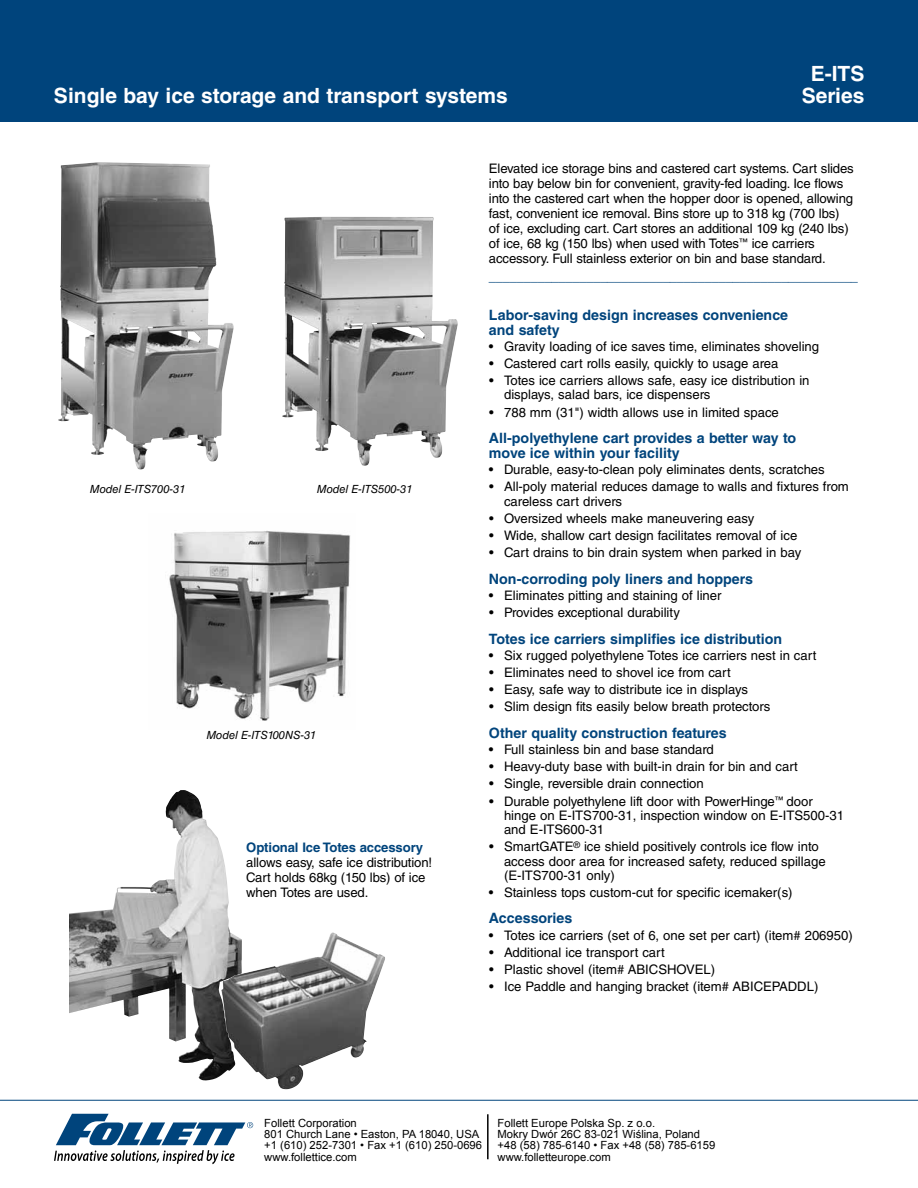
<style>
.page{position:relative;width:918px;height:1188px;background:#fff}
.page>*{position:absolute;margin:0;border:0;box-sizing:border-box;transform-origin:0 0}
.t1{font:700 21px/22.5px "Helvetica LT Std";color:#fff;text-align:center}
.t2{font:700 14.25px/15px "Helvetica LT Std";color:#00447c}
.t3{font:13.2px/15px "Helvetica LT Std";color:#000}
.t4{font:700 13.2px "Helvetica LT Std";letter-spacing:-.01em;color:#00447c}
.t5{font:12.75px "Helvetica LT Std";color:#00447c}
.t6{font:11.25px/11.2px "Arial";color:#000}
.t7{font:italic 11.25px "Helvetica LT Std";letter-spacing:-.01em;color:#000}
</style>
<div class="page">
<hr style="left:0;top:1100px;width:918px;height:1px;background:#00447c">
<div style="left:0;top:0;width:918px;height:122px;background:#00447c"></div>
<svg style="left:54px;top:1114px;width:199px;height:50px"></svg>
<hr style="left:487px;top:1114px;width:2px;height:45px;background:#000">
<img style="left:69px;top:790px;width:161px;height:290px">
<img style="left:221px;top:932px;width:164px;height:157px">
<img style="left:58px;top:162px;width:176px;height:307px">
<img style="left:282px;top:217px;width:176px;height:249px">
<img style="left:169px;top:531px;width:181px;height:190px">
<h1 class="t1" style="left:54px;top:84px;width:455px">Single bay ice storage and transport systems</h1>
<h1 class="t1" style="left:802px;top:62px;width:64px">E-ITS<br>Series</h1>
<p class="t7" style="left:90px;top:482px;width:97px">Model E-ITS700-31</p>
<p class="t7" style="left:317px;top:483px;width:97px">Model E-ITS500-31</p>
<p class="t7" style="left:206px;top:728px;width:112px">Model E-ITS100NS-31</p>
<p class="t4" style="left:246px;top:839px;width:178px">Optional Ice Totes accessory</p>
<p class="t3" style="left:246px;top:855px;width:187px">allows easy, safe ice distribution!<br>Cart holds 68kg (150 lbs) of ice when Totes are used.</p>
<p class="t3" style="left:489px;top:161px;width:366px">Elevated ice storage bins and castered cart systems. Cart slides into bay below bin for convenient, gravity-fed loading. Ice flows into the castered cart when the hopper door is opened, allowing fast, convenient ice removal. Bins store up to 318 kg (700 lbs)<br>of ice, excluding cart. Cart stores an additional 109 kg (240 lbs) of ice, 68 kg (150 lbs) when used with Totes<sup>™</sup> ice carriers accessory. Full stainless exterior on bin and base standard.</p>
<p class="t5" style="left:489px;top:269px;width:371px">_____________________________________________________</p>
<p class="t2" style="left:489px;top:307px;width:301px">Labor-saving design increases convenience and safety</p>
<p class="t3" style="left:489px;top:339px;width:332px">• Gravity loading of ice saves time, eliminates shoveling</p>
<p class="t3" style="left:489px;top:356px;width:291px">• Castered cart rolls easily, quickly to usage area</p>
<p class="t3" style="left:504px;top:373px;width:307px;line-height:14.2px;text-indent:-15px">• Totes ice carriers allows safe, easy ice distribution in displays, salad bars, ice dispensers</p>
<p class="t3" style="left:489px;top:404px;width:291px">• 788 mm (31") width allows use in limited space</p>
<p class="t2" style="left:489px;top:430px;width:309px">All-polyethylene cart provides a better way to move ice within your facility</p>
<p class="t3" style="left:489px;top:462px;width:337px">• Durable, easy-to-clean poly eliminates dents, scratches</p>
<p class="t3" style="left:504px;top:480px;width:346px;line-height:14.2px;text-indent:-15px">• All-poly material reduces damage to walls and fixtures from careless cart drivers</p>
<p class="t3" style="left:489px;top:511px;width:267px">• Oversized wheels make maneuvering easy</p>
<p class="t3" style="left:489px;top:528px;width:310px">• Wide, shallow cart design facilitates removal of ice</p>
<p class="t3" style="left:489px;top:545px;width:314px">• Cart drains to bin drain system when parked in bay</p>
<p class="t2" style="left:489px;top:571px;width:266px">Non-corroding poly liners and hoppers</p>
<p class="t3" style="left:489px;top:588px;width:234px">• Eliminates pitting and staining of liner</p>
<p class="t3" style="left:489px;top:605px;width:193px">• Provides exceptional durability</p>
<p class="t2" style="left:489px;top:631px;width:295px">Totes ice carriers simplifies ice distribution</p>
<p class="t3" style="left:489px;top:648px;width:329px">• Six rugged polyethylene Totes ice carriers nest in cart</p>
<p class="t3" style="left:489px;top:665px;width:243px">• Eliminates need to shovel ice from cart</p>
<p class="t3" style="left:489px;top:682px;width:260px">• Easy, safe way to distribute ice in displays</p>
<p class="t3" style="left:489px;top:699px;width:283px">• Slim design fits easily below breath protectors</p>
<p class="t2" style="left:489px;top:725px;width:239px">Other quality construction features</p>
<p class="t3" style="left:489px;top:742px;width:226px">• Full stainless bin and base standard</p>
<p class="t3" style="left:489px;top:759px;width:310px">• Heavy-duty base with built-in drain for bin and cart</p>
<p class="t3" style="left:489px;top:776px;width:216px">• Single, reversible drain connection</p>
<p class="t3" style="left:504px;top:794px;width:341px;line-height:14.2px;text-indent:-15px">• Durable polyethylene lift door with PowerHinge<sup>™</sup> door hinge on E-ITS700-31, inspection window on E-ITS500-31 and E-ITS600-31</p>
<p class="t3" style="left:504px;top:839px;width:323px;line-height:14.2px;text-indent:-15px">• SmartGATE<sup>®</sup> ice shield positively controls ice flow into access door area for increased safety, reduced spillage (E-ITS700-31 only)</p>
<p class="t3" style="left:489px;top:885px;width:305px">• Stainless tops custom-cut for specific icemaker(s)</p>
<p class="t2" style="left:489px;top:911px;width:85px">Accessories</p>
<p class="t3" style="left:489px;top:928px;width:365px">• Totes ice carriers (set of 6, one set per cart) (item# 206950)</p>
<p class="t3" style="left:489px;top:945px;width:177px">• Additional ice transport cart</p>
<p class="t3" style="left:489px;top:962px;width:228px">• Plastic shovel (item# ABICSHOVEL)</p>
<p class="t3" style="left:489px;top:979px;width:331px">• Ice Paddle and hanging bracket (item# ABICEPADDL)</p>
<p class="t6" style="left:264px;top:1118px;width:219px">Follett Corporation<br>801 Church Lane • Easton, PA 18040, USA +1 (610) 252-7301 • Fax +1 (610) 250-0696 www.follettice.com</p>
<p class="t6" style="left:498px;top:1118px;width:219px">Follett Europe Polska Sp. z o.o.<br>Mokry Dwór 26C 83-021 Wiślina, Poland +48 (58) 785-6140 • Fax +48 (58) 785-6159 www.folletteurope.com</p>
</div>
